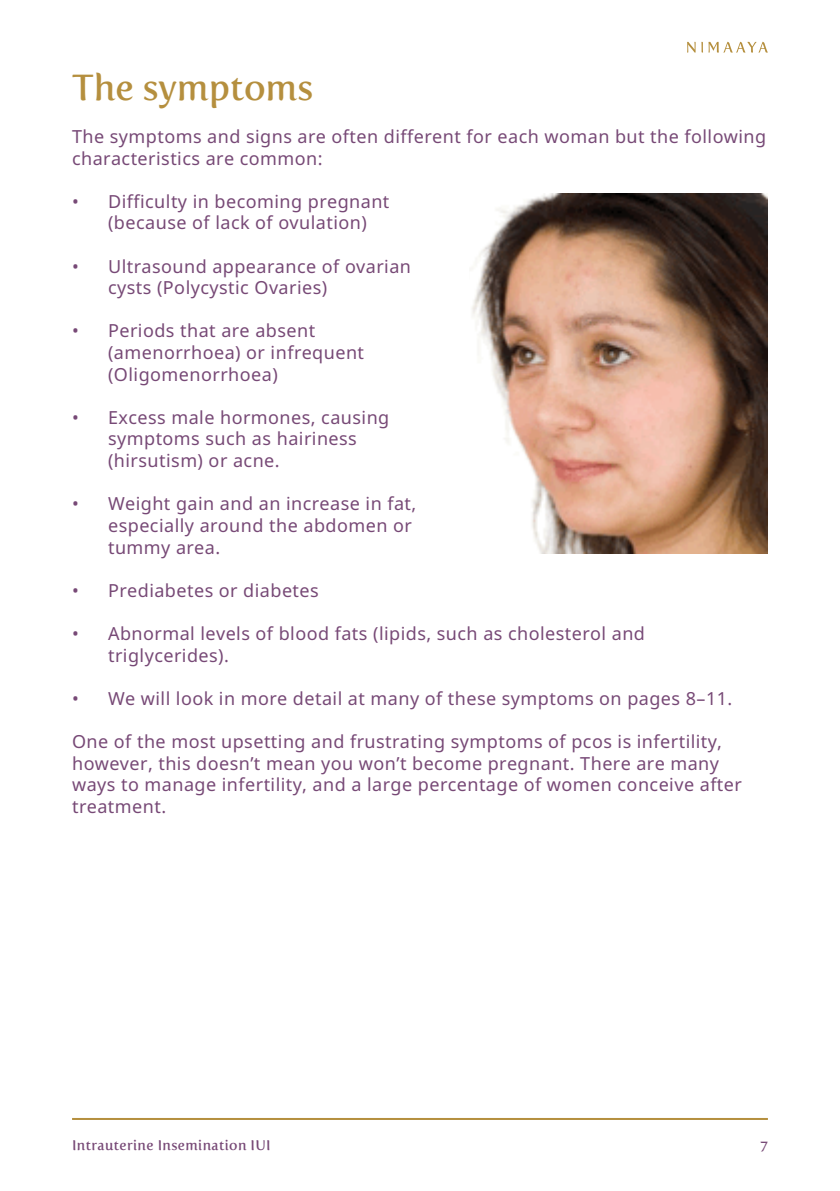
<style>
.page{position:relative;width:840px;height:1191px;background:#fff}
.page>*{position:absolute;margin:0;border:0;box-sizing:border-box;transform-origin:0 0}
.t1{font:36px "Fertigo Pro";color:#b58f3e}
.t2{font:18px/21.6px "Noto Sans UI";letter-spacing:.025em;color:#774976}
.t3{font:14px "Fertigo Pro";letter-spacing:.025em;color:#774976}
</style>
<div class="page">
<hr style="left:72px;top:1118px;width:695px;height:2px;background:#b58f3e">
<svg style="left:687px;top:42px;width:8px;height:11px"></svg>
<svg style="left:708px;top:42px;width:59px;height:11px"></svg>
<img style="left:471px;top:193px;width:296px;height:360px">
<h1 class="t1" style="left:72px;top:66px;width:243px">The symptoms</h1>
<p class="t2" style="left:72px;top:125px;width:695px">The symptoms and signs are often different for each woman but the following characteristics are common:</p>
<p class="t2" style="left:108px;top:190px;width:283px;text-indent:-36px">• Difficulty in becoming pregnant (because of lack of ovulation)</p>
<p class="t2" style="left:108px;top:255px;width:304px;text-indent:-36px">• Ultrasound appearance of ovarian cysts (Polycystic Ovaries)</p>
<p class="t2" style="left:108px;top:320px;width:257px;text-indent:-36px">• Periods that are absent (amenorrhoea) or infrequent (Oligomenorrhoea)</p>
<p class="t2" style="left:108px;top:406px;width:282px;text-indent:-36px">• Excess male hormones, causing symptoms such as hairiness (hirsutism) or acne.</p>
<p class="t2" style="left:108px;top:492px;width:309px;text-indent:-36px">• Weight gain and an increase in fat, especially around the abdomen or tummy area.</p>
<p class="t2" style="left:72px;top:579px;width:248px">• Prediabetes or diabetes</p>
<p class="t2" style="left:108px;top:622px;width:538px;text-indent:-36px">• Abnormal levels of blood fats (lipids, such as cholesterol and triglycerides).</p>
<p class="t2" style="left:72px;top:687px;width:661px">• We will look in more detail at many of these symptoms on pages 8–11.</p>
<p class="t2" style="left:72px;top:730px;width:671px">One of the most upsetting and frustrating symptoms of pcos is infertility, however, this doesn’t mean you won’t become pregnant. There are many ways to manage infertility, and a large percentage of women conceive after treatment.</p>
<p class="t3" style="left:72px;top:1137px;width:200px">Intrauterine Insemination IUI</p>
<p class="t3" style="left:760px;top:1137px;width:9px">7</p>
</div>
